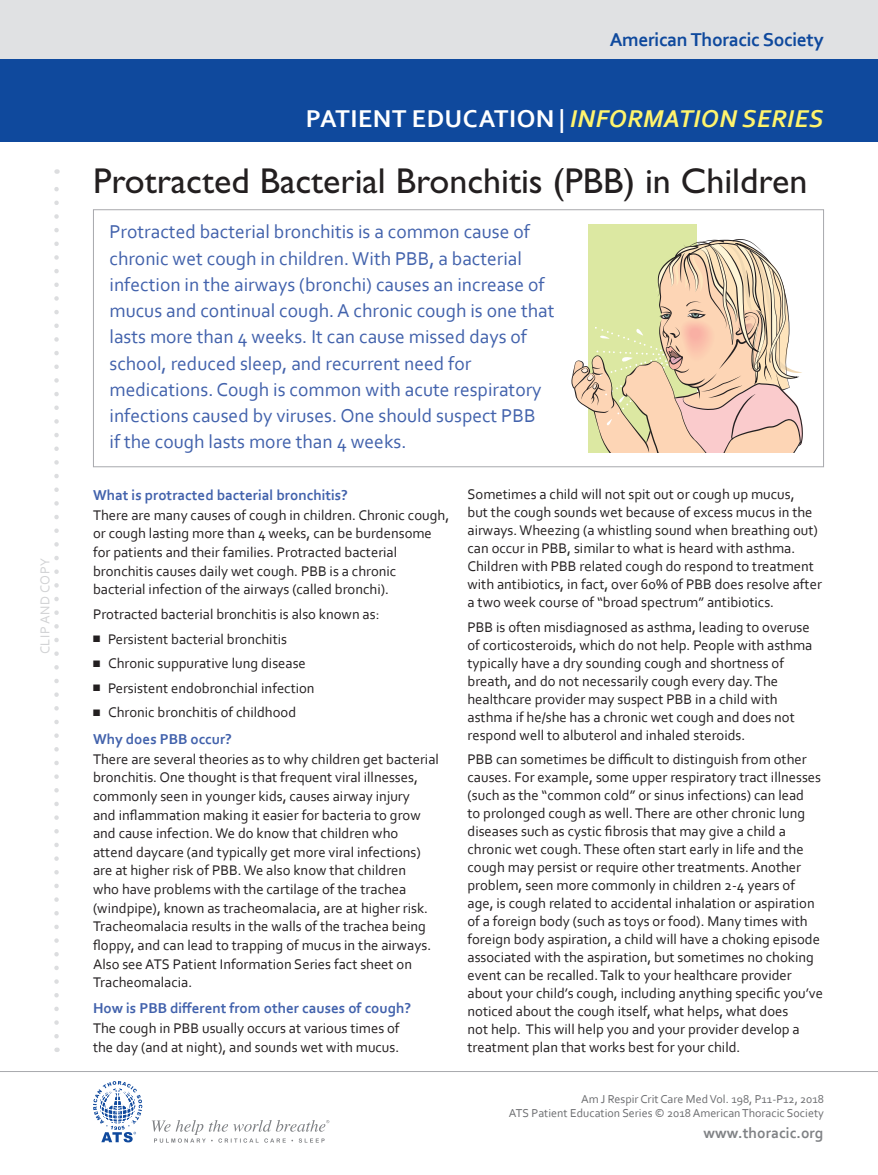
<style>
.page{position:relative;width:878px;height:1175px;background:#fff}
.page>*{position:absolute;margin:0;border:0;box-sizing:border-box;transform-origin:0 0}
.t1{font:36px "Gill Sans Std";color:#231f20}
.t2{font:700 25.5px "Corbel";letter-spacing:.02em;color:#fff}
.t3{font:19.5px/26.2px "Corbel";color:#4262ac}
.t4{font:700 19.5px "Corbel";letter-spacing:-.02em;color:#0f499d}
.t5{font:700 15.45px "Corbel";color:#808285}
.t6{font:700 15px "Corbel";color:#4262ac}
.t7{font:14.7px/18px "Corbel";color:#231f20}
.t8{font:13.5px "Corbel";letter-spacing:.04em;color:#d1d2d4}
.t9{font:12px/14.4px "Corbel";color:#6c6d70;text-align:right}
.s1{font-style:italic;color:#fff46d}
</style>
<div class="page">
<div style="left:0;top:0;width:878px;height:59px;background:#e0e1e3"></div>
<div style="left:0;top:59px;width:878px;height:83px;background:#0f499d"></div>
<svg style="left:54px;top:169px;width:5px;height:867px"></svg>
<svg style="left:152px;top:1120px;width:177px;height:22px"></svg>
<svg style="left:93px;top:1081px;width:49px;height:61px"></svg>
<hr style="left:0;top:1071px;width:878px;height:1px;background:#a8a9ad">
<div style="left:93px;top:209px;width:731px;height:258px;border:1px solid #a8a9ad"></div>
<div style="left:588px;top:224px;width:109px;height:229px;background:#dce8a2"></div>
<svg style="left:571px;top:239px;width:232px;height:214px"></svg>
<p class="t8" style="left:37px;top:654px;width:98px;rotate:-90deg">CLIP AND COPY</p>
<h3 class="t4" style="left:609px;top:27px;width:216px">American Thoracic Society</h3>
<h2 class="t2" style="left:306px;top:103px;width:519px">PATIENT EDUCATION | <span class="s1">INFORMATION SERIES</span></h2>
<h1 class="t1" style="left:93px;top:160px;width:715px">Protracted Bacterial Bronchitis (PBB) in Children</h1>
<p class="t3" style="left:109px;top:218px;width:446px">Protracted bacterial bronchitis is a common cause of chronic wet cough in children. With PBB, a bacterial infection in the airways (bronchi) causes an increase of mucus and continual cough. A chronic cough is one that lasts more than 4 weeks. It can cause missed days of school, reduced sleep, and recurrent need for medications. Cough is common with acute respiratory infections caused by viruses. One should suspect PBB<br>if the cough lasts more than 4 weeks.</p>
<p class="t6" style="left:93px;top:485px;width:256px">What is protracted bacterial bronchitis?</p>
<p class="t7" style="left:93px;top:505px;width:357px;line-height:18.6px">There are many causes of cough in children. Chronic cough, or cough lasting more than 4 weeks, can be burdensome for patients and their families. Protracted bacterial bronchitis causes daily wet cough. PBB is a chronic bacterial infection of the airways (called bronchi).</p>
<p class="t7" style="left:93px;top:604px;width:288px">Protracted bacterial bronchitis is also known as:</p>
<p class="t7" style="left:93px;top:629px;width:195px">■ Persistent bacterial bronchitis</p>
<p class="t7" style="left:93px;top:654px;width:214px">■ Chronic suppurative lung disease</p>
<p class="t7" style="left:93px;top:678px;width:223px">■ Persistent endobronchial infection</p>
<p class="t7" style="left:93px;top:703px;width:205px">■ Chronic bronchitis of childhood</p>
<p class="t6" style="left:93px;top:729px;width:140px">Why does PBB occur?</p>
<p class="t7" style="left:93px;top:749px;width:347px;line-height:18.6px">There are several theories as to why children get bacterial bronchitis. One thought is that frequent viral illnesses, commonly seen in younger kids, causes airway injury<br>and inflammation making it easier for bacteria to grow and cause infection. We do know that children who attend daycare (and typically get more viral infections) are at higher risk of PBB. We also know that children<br>who have problems with the cartilage of the trachea (windpipe), known as tracheomalacia, are at higher risk.<br>Tracheomalacia results in the walls of the trachea being floppy, and can lead to trapping of mucus in the airways.<br>Also see ATS Patient Information Series fact sheet on Tracheomalacia.</p>
<p class="t6" style="left:93px;top:999px;width:319px">How is PBB different from other causes of cough?</p>
<p class="t7" style="left:93px;top:1019px;width:308px;line-height:18.6px">The cough in PBB usually occurs at various times of the day (and at night), and sounds wet with mucus.</p>
<p class="t7" style="left:467px;top:485px;width:356px">Sometimes a child will not spit out or cough up mucus,<br>but the cough sounds wet because of excess mucus in the airways. Wheezing (a whistling sound when breathing out) can occur in PBB, similar to what is heard with asthma.<br>Children with PBB related cough do respond to treatment with antibiotics, in fact, over 60% of PBB does resolve after a two week course of “broad spectrum” antibiotics.</p>
<p class="t7" style="left:467px;top:617px;width:346px">PBB is often misdiagnosed as asthma, leading to overuse of corticosteroids, which do not help. People with asthma typically have a dry sounding cough and shortness of breath, and do not necessarily cough every day. The healthcare provider may suspect PBB in a child with asthma if he/she has a chronic wet cough and does not respond well to albuterol and inhaled steroids.</p>
<p class="t7" style="left:467px;top:749px;width:357px">PBB can sometimes be difficult to distinguish from other causes. For example, some upper respiratory tract illnesses (such as the “common cold” or sinus infections) can lead<br>to prolonged cough as well. There are other chronic lung diseases such as cystic fibrosis that may give a child a chronic wet cough. These often start early in life and the cough may persist or require other treatments. Another problem, seen more commonly in children 2-4 years of age, is cough related to accidental inhalation or aspiration of a foreign body (such as toys or food). Many times with foreign body aspiration, a child will have a choking episode associated with the aspiration, but sometimes no choking event can be recalled. Talk to your healthcare provider about your child’s cough, including anything specific you’ve noticed about the cough itself, what helps, what does<br>not help. This will help you and your provider develop a treatment plan that works best for your child.</p>
<p class="t9" style="left:509px;top:1091px;width:316px">Am J Respir Crit Care Med Vol. 198, P11-P12, 2018<br>ATS Patient Education Series © 2018 American Thoracic Society</p>
<p class="t5" style="left:703px;top:1123px;width:121px">www.thoracic.org</p>
</div>
